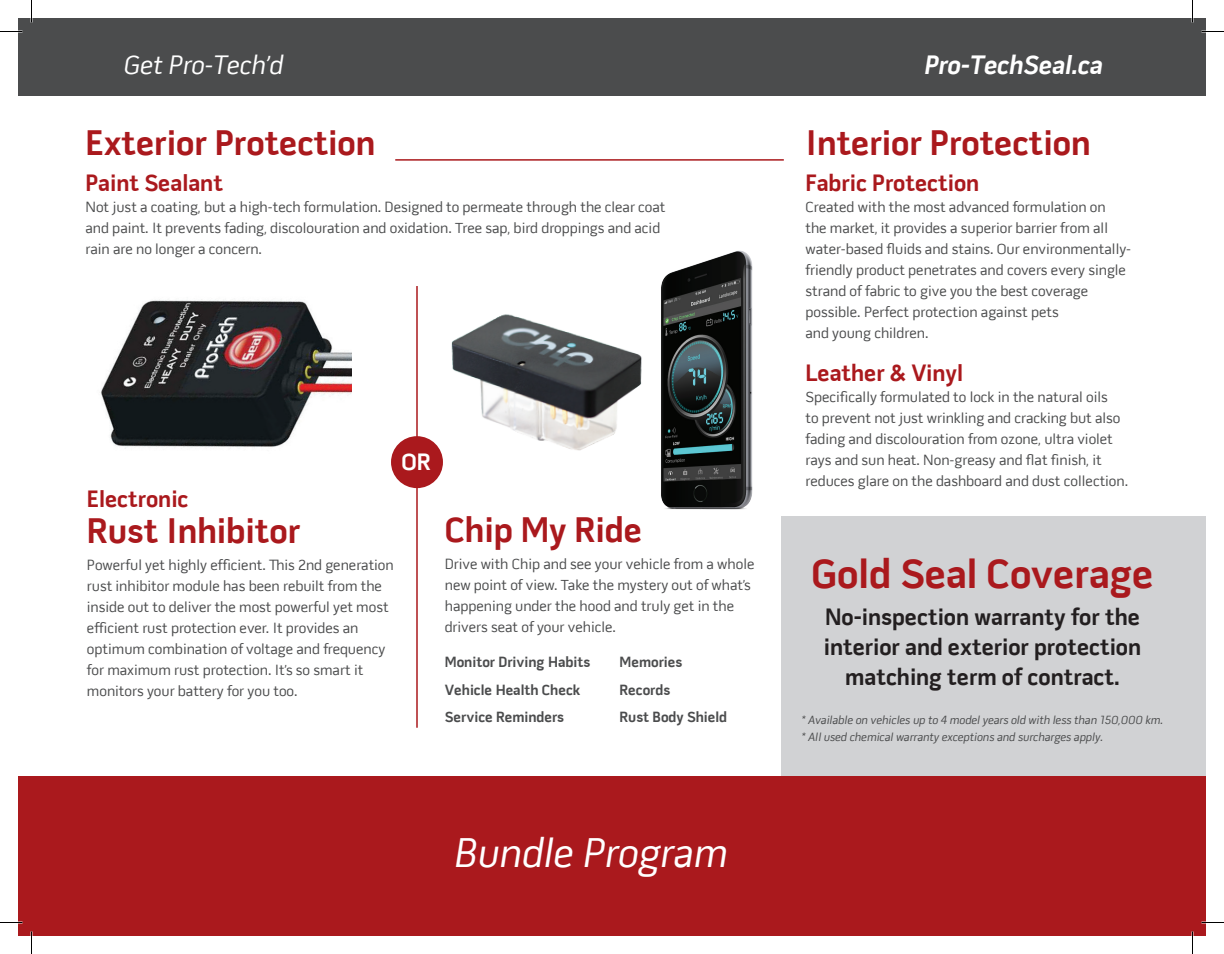
<style>
.page{position:relative;width:1224px;height:954px;background:#fff}
.page>*{position:absolute;margin:0;border:0;box-sizing:border-box;transform-origin:0 0}
.t1{font:700 42px "Pill Gothic 600 mg";color:#aa191d}
.t2{font:italic 42px "Pill Gothic 600 mg";color:#fff}
.t3{font:700 36px "Pill Gothic 600 mg";color:#aa191d}
.t4{font:27px "Pill Gothic 600 mg Bold Obq";color:#fff}
.t5{font:italic 27px "Pill Gothic 600 mg";color:#fff}
.t6{font:700 24px/30px "Pill Gothic 600 mg";color:#231f20;text-align:center}
.t7{font:700 24px "Pill Gothic 600 mg";color:#aa191d}
.t8{font:700 24px "Pill Gothic 600 mg";color:#fff}
.t9{font:15px/21px "Pill Gothic 600 mg";color:#4b4c4d}
.t10{font:700 15px/27.8px "Pill Gothic 600 mg";color:#4b4c4d}
.t11{font:italic 12px/16.5px "Pill Gothic 600 mg";color:#4b4c4d}
</style>
<div class="page">
<div style="left:782px;top:516px;width:424px;height:260px;background:#d1d2d4"></div>
<div style="left:18px;top:777px;width:1188px;height:159px;background:#aa191d"></div>
<div style="left:18px;top:18px;width:1188px;height:77px;background:#4b4c4d"></div>
<img style="left:101px;top:299px;width:251px;height:150px">
<img style="left:430px;top:314px;width:212px;height:155px">
<hr style="left:395px;top:159px;width:389px;height:2px;background:#aa191d">
<div style="left:391px;top:436px;width:52px;height:52px;background:#aa191d;border-radius:50%"></div>
<hr style="left:416px;top:286px;width:2px;height:442px;background:#aa191d">
<img style="left:661px;top:250px;width:92px;height:260px">
<svg style="left:0;top:31px;width:22px;height:1px"></svg>
<svg style="left:1202px;top:31px;width:22px;height:1px"></svg>
<svg style="left:0;top:922px;width:22px;height:1px"></svg>
<svg style="left:1202px;top:922px;width:22px;height:1px"></svg>
<svg style="left:31px;top:0;width:1px;height:22px"></svg>
<svg style="left:31px;top:932px;width:1px;height:22px"></svg>
<svg style="left:1192px;top:0;width:1px;height:22px"></svg>
<svg style="left:1192px;top:932px;width:1px;height:22px"></svg>
<h3 class="t5" style="left:124px;top:49px;width:161px">Get Pro-Tech’d</h3>
<h3 class="t4" style="left:924px;top:48px;width:180px">Pro-TechSeal.ca</h3>
<h2 class="t3" style="left:86px;top:121px;width:291px">Exterior Protection</h2>
<h3 class="t7" style="left:85px;top:168px;width:139px">Paint Sealant</h3>
<p class="t9" style="left:86px;top:196px;width:582px">Not just a coating, but a high-tech formulation. Designed to permeate through the clear coat and paint. It prevents fading, discolouration and oxidation. Tree sap, bird droppings and acid rain are no longer a concern.</p>
<h3 class="t7" style="left:87px;top:484px;width:103px">Electronic</h3>
<h2 class="t3" style="left:87px;top:509px;width:215px">Rust Inhibitor</h2>
<p class="t9" style="left:87px;top:555px;width:308px">Powerful yet highly efficient. This 2nd generation rust inhibitor module has been rebuilt from the inside out to deliver the most powerful yet most efficient rust protection ever. It provides an optimum combination of voltage and frequency for maximum rust protection. It’s so smart it monitors your battery for you too.</p>
<h3 class="t8" style="left:401px;top:448px;width:31px">OR</h3>
<h2 class="t3" style="left:445px;top:508px;width:199px">Chip My Ride</h2>
<p class="t9" style="left:445px;top:554px;width:311px">Drive with Chip and see your vehicle from a whole new point of view. Take the mystery out of what’s happening under the hood and truly get in the drivers seat of your vehicle.</p>
<p class="t10" style="left:445px;top:648px;width:147px">Monitor Driving Habits<br>Vehicle Health Check<br>Service Reminders</p>
<p class="t10" style="left:620px;top:648px;width:109px">Memories<br>Records<br>Rust Body Shield</p>
<h1 class="t2" style="left:454px;top:828px;width:275px">Bundle Program</h1>
<h2 class="t3" style="left:806px;top:121px;width:287px">Interior Protection</h2>
<h3 class="t7" style="left:806px;top:168px;width:175px">Fabric Protection</h3>
<p class="t9" style="left:806px;top:197px;width:327px">Created with the most advanced formulation on<br>the market, it provides a superior barrier from all water-based fluids and stains. Our environmentally&shy;friendly product penetrates and covers every single strand of fabric to give you the best coverage possible. Perfect protection against pets<br>and young children.</p>
<h3 class="t7" style="left:806px;top:358px;width:159px">Leather &amp; Vinyl</h3>
<p class="t9" style="left:806px;top:386px;width:324px">Specifically formulated to lock in the natural oils<br>to prevent not just wrinkling and cracking but also fading and discolouration from ozone, ultra violet rays and sun heat. Non-greasy and flat finish, it reduces glare on the dashboard and dust collection.</p>
<h1 class="t1" style="left:811px;top:548px;width:344px">Gold Seal Coverage</h1>
<h3 class="t6" style="left:824px;top:602px;width:319px">No-inspection warranty for the interior and exterior protection matching term of contract.</h3>
<p class="t11" style="left:801px;top:712px;width:364px">* Available on vehicles up to 4 model years old with less than 150,000 km. * All used chemical warranty exceptions and surcharges apply.</p>
</div>
